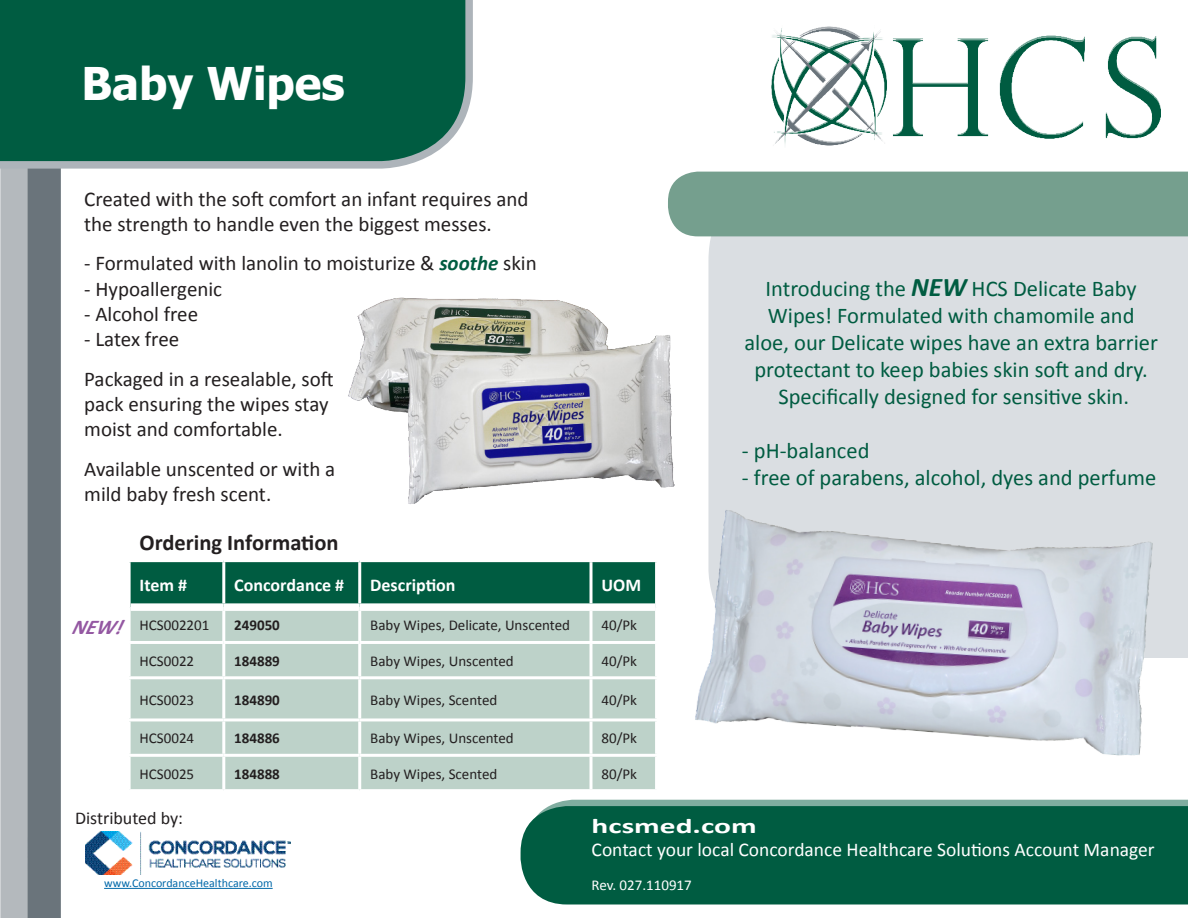
<style>
.page{position:relative;width:1188px;height:918px;background:#fff}
.page>*{position:absolute;margin:0;border:0;box-sizing:border-box;transform-origin:0 0}
.t1{font:700 45px "Tahoma";color:#fff}
.t2{font:22.5px/27px "Calibri";color:#005c41;text-align:center}
.t3{font:700 22.5px "Calibri";color:#231f20}
.t4{font:21px/25.2px "Calibri";color:#231f20}
.t5{font:700 21px "Calibri";color:#fff;scale:1.5 1}
.t6{font:italic 700 21px "Calibri";color:#9458a2}
.t7{font:19.5px "Calibri";color:#fff}
.t8{font:700 18px "Calibri";color:#fff}
.t9{font:18px "Calibri";color:#231f20}
.t10{font:15px "Calibri";color:#231f20}
.t11{font:700 15px "Calibri";color:#231f20}
.t12{font:15px "Calibri";color:#fff}
.t13{font:12px "Calibri";color:#0068a9}
.s1{font-weight:700;font-style:italic;color:#005c41}
.s2{font-weight:700;font-style:italic;font-size:27px}
</style>
<div class="page">
<div style="left:549px;top:800px;width:639px;height:6px;background:#80ada0"></div>
<div style="left:521px;top:806px;width:667px;height:99px;background:#005c41"></div>
<div style="left:708px;top:236px;width:480px;height:422px;background:#dadee2"></div>
<svg style="left:0;top:169px;width:61px;height:749px;background:#8c9399"></svg>
<div style="left:668px;top:172px;width:520px;height:64px;background:#759f8e"></div>
<svg style="left:0;top:0;width:473px;height:169px;background:#0f644c"></svg>
<img style="left:771px;top:27px;width:389px;height:119px">
<div style="left:131px;top:562px;width:524px;height:41px;background:#005c41"></div>
<div style="left:131px;top:611px;width:524px;height:178px;background:#bdd2c9"></div>
<hr style="left:222px;top:562px;width:3px;height:41px;background:#fff">
<hr style="left:358px;top:562px;width:3px;height:41px;background:#fff">
<hr style="left:590px;top:562px;width:2px;height:41px;background:#fff">
<hr style="left:222px;top:611px;width:3px;height:30px;background:#fff">
<hr style="left:358px;top:611px;width:3px;height:30px;background:#fff">
<hr style="left:590px;top:611px;width:2px;height:30px;background:#fff">
<hr style="left:128px;top:641px;width:96px;height:3px;background:#fff">
<hr style="left:224px;top:641px;width:136px;height:3px;background:#fff">
<hr style="left:222px;top:644px;width:3px;height:32px;background:#fff">
<hr style="left:360px;top:641px;width:231px;height:3px;background:#fff">
<hr style="left:358px;top:644px;width:3px;height:32px;background:#fff">
<hr style="left:591px;top:641px;width:67px;height:3px;background:#fff">
<hr style="left:590px;top:644px;width:2px;height:32px;background:#fff">
<hr style="left:128px;top:676px;width:96px;height:3px;background:#fff">
<hr style="left:224px;top:676px;width:136px;height:3px;background:#fff">
<hr style="left:222px;top:679px;width:3px;height:39px;background:#fff">
<hr style="left:360px;top:676px;width:231px;height:3px;background:#fff">
<hr style="left:358px;top:679px;width:3px;height:39px;background:#fff">
<hr style="left:591px;top:676px;width:67px;height:3px;background:#fff">
<hr style="left:590px;top:679px;width:2px;height:39px;background:#fff">
<hr style="left:128px;top:718px;width:96px;height:3px;background:#fff">
<hr style="left:224px;top:718px;width:136px;height:3px;background:#fff">
<hr style="left:222px;top:721px;width:3px;height:33px;background:#fff">
<hr style="left:360px;top:718px;width:231px;height:3px;background:#fff">
<hr style="left:358px;top:721px;width:3px;height:33px;background:#fff">
<hr style="left:591px;top:718px;width:67px;height:3px;background:#fff">
<hr style="left:590px;top:721px;width:2px;height:33px;background:#fff">
<hr style="left:128px;top:754px;width:96px;height:3px;background:#fff">
<hr style="left:224px;top:754px;width:136px;height:3px;background:#fff">
<hr style="left:222px;top:757px;width:3px;height:32px;background:#fff">
<hr style="left:360px;top:754px;width:231px;height:3px;background:#fff">
<hr style="left:358px;top:757px;width:3px;height:32px;background:#fff">
<hr style="left:591px;top:754px;width:67px;height:3px;background:#fff">
<hr style="left:590px;top:757px;width:2px;height:32px;background:#fff">
<img style="left:348px;top:297px;width:327px;height:207px">
<hr style="left:104px;top:888px;width:169px;height:1px;background:#0068a9">
<img style="left:86px;top:831px;width:205px;height:43px">
<img style="left:695px;top:489px;width:487px;height:267px">
<p class="t1" style="left:81px;top:52px;width:265px">Baby Wipes</p>
<p class="t4" style="left:84px;top:185px;width:446px">Created with the soft comfort an infant requires and the strength to handle even the biggest messes.</p>
<p class="t4" style="left:84px;top:250px;width:454px">- Formulated with lanolin to moisturize &amp; <span class="s1">soothe</span> skin</p>
<p class="t4" style="left:84px;top:275px;width:139px">- Hypoallergenic</p>
<p class="t4" style="left:84px;top:300px;width:115px">- Alcohol free</p>
<p class="t4" style="left:84px;top:325px;width:97px">- Latex free</p>
<p class="t4" style="left:84px;top:365px;width:251px">Packaged in a resealable, soft</p>
<p class="t4" style="left:84px;top:390px;width:246px">pack ensuring the wipes stay</p>
<p class="t4" style="left:84px;top:415px;width:200px">moist and comfortable.</p>
<p class="t4" style="left:84px;top:455px;width:253px">Available unscented or with a</p>
<p class="t4" style="left:84px;top:480px;width:189px">mild baby fresh scent.</p>
<p class="t6" style="left:71px;top:614px;width:58px">NEW!</p>
<p class="t3" style="left:140px;top:529px;width:201px">Ordering Information</p>
<p class="t8" style="left:140px;top:574px;width:49px">Item #</p>
<p class="t8" style="left:234px;top:574px;width:111px">Concordance #</p>
<p class="t8" style="left:370px;top:574px;width:87px">Description</p>
<p class="t8" style="left:602px;top:574px;width:41px">UOM</p>
<p class="t10" style="left:140px;top:616px;width:71px">HCS002201</p>
<p class="t11" style="left:234px;top:616px;width:47px">249050</p>
<p class="t10" style="left:370px;top:616px;width:201px">Baby Wipes, Delicate, Unscented</p>
<p class="t10" style="left:602px;top:616px;width:37px">40/Pk</p>
<p class="t10" style="left:140px;top:651px;width:56px">HCS0022</p>
<p class="t11" style="left:234px;top:651px;width:47px">184889</p>
<p class="t10" style="left:370px;top:651px;width:145px">Baby Wipes, Unscented</p>
<p class="t10" style="left:602px;top:651px;width:37px">40/Pk</p>
<p class="t10" style="left:140px;top:690px;width:56px">HCS0023</p>
<p class="t11" style="left:234px;top:690px;width:47px">184890</p>
<p class="t10" style="left:370px;top:690px;width:129px">Baby Wipes, Scented</p>
<p class="t10" style="left:602px;top:690px;width:37px">40/Pk</p>
<p class="t10" style="left:140px;top:729px;width:56px">HCS0024</p>
<p class="t11" style="left:234px;top:729px;width:47px">184886</p>
<p class="t10" style="left:370px;top:729px;width:145px">Baby Wipes, Unscented</p>
<p class="t10" style="left:602px;top:729px;width:37px">80/Pk</p>
<p class="t10" style="left:140px;top:764px;width:56px">HCS0025</p>
<p class="t11" style="left:234px;top:764px;width:47px">184888</p>
<p class="t10" style="left:370px;top:764px;width:129px">Baby Wipes, Scented</p>
<p class="t10" style="left:602px;top:764px;width:37px">80/Pk</p>
<p class="t2" style="left:745px;top:274px;width:415px">Introducing the <span class="s2">NEW</span> HCS Delicate Baby Wipes! Formulated with chamomile and aloe, our Delicate wipes have an extra barrier protectant to keep babies skin soft and dry.</p>
<p class="t2" style="left:778px;top:382px;width:352px">Specifically designed for sensitive skin.</p>
<p class="t2" style="left:742px;top:436px;width:129px">- pH-balanced</p>
<p class="t2" style="left:742px;top:463px;width:416px">- free of parabens, alcohol, dyes and perfume</p>
<p class="t9" style="left:75px;top:807px;width:110px">Distributed by:</p>
<p class="t13" style="left:104px;top:876px;width:170px">www.ConcordanceHealthcare.com</p>
<p class="t5" style="left:592px;top:813px;width:112px">hcsmed.com</p>
<p class="t7" style="left:592px;top:837px;width:565px">Contact your local Concordance Healthcare Solutions Account Manager</p>
<p class="t12" style="left:592px;top:876px;width:102px">Rev. 027.110917</p>
</div>
